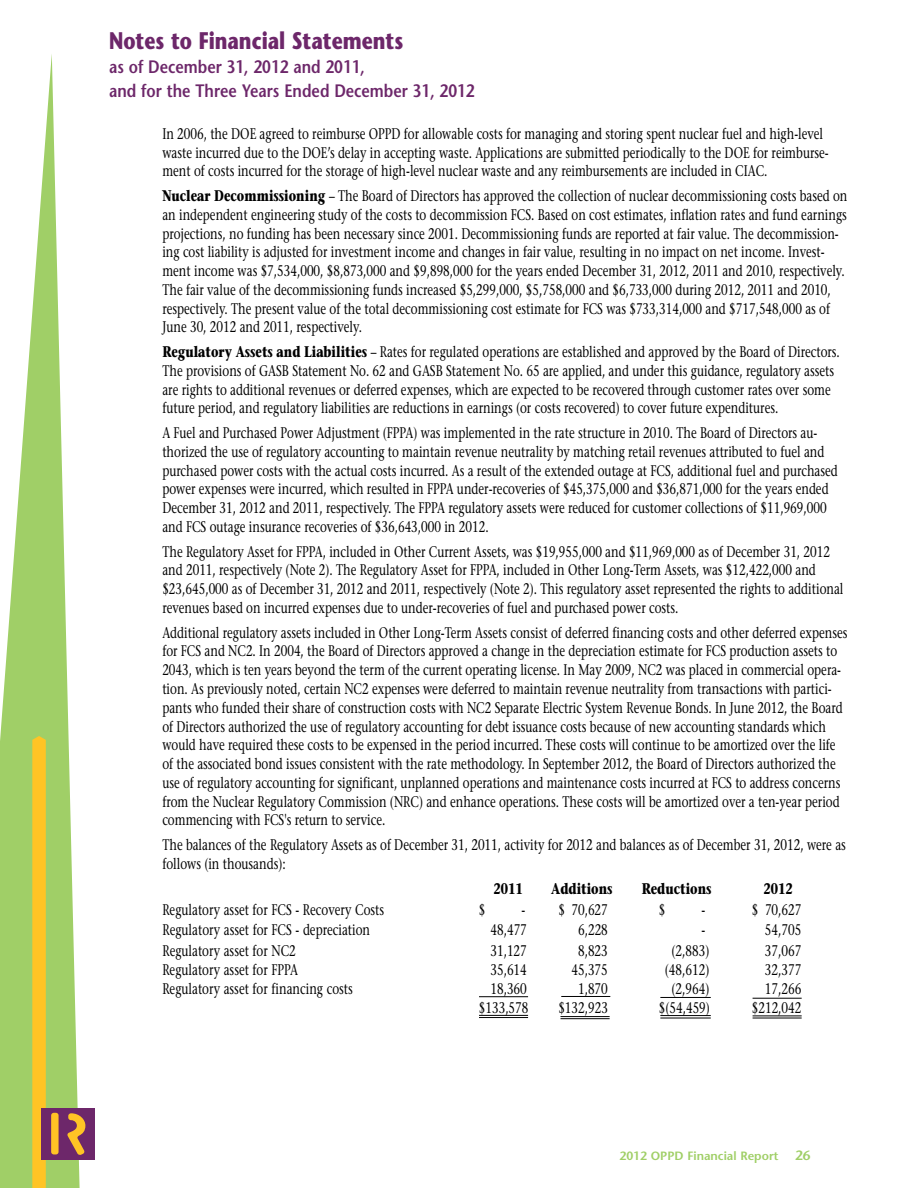
<style>
.page{position:relative;width:918px;height:1188px;background:#fff}
.page>*{position:absolute;margin:0;border:0;box-sizing:border-box;transform-origin:0 0}
.t1{font:700 24px "Stone Sans Std";color:#6d276a;scale:.8 1}
.t2{font:600 18px/24px "Stone Sans Std";color:#6d276a;scale:.85 1}
.t3{font:500 15.3px/18.8px "Stone Serif Std";color:#000;scale:.75 1}
.t4{font:700 15.3px "Stone Serif Std";color:#000;scale:.75 1}
.t5{font:600 12px "Stone Sans Std";color:#a0cf67}
.s1{font-weight:700}
.s2{font-size:13.5px}
</style>
<div class="page">
<svg style="left:0;top:54px;width:69px;height:1134px;fill:#a0cf67"></svg>
<div style="left:41px;top:1108px;width:54px;height:52px;background:#6d276a"></div>
<svg style="left:32px;top:736px;width:53px;height:452px"></svg>
<hr style="left:479px;top:1015px;width:49px;height:1px;background:#000">
<hr style="left:753px;top:1016px;width:49px;height:1px;background:#000">
<hr style="left:753px;top:1018px;width:49px;height:1px;background:#000">
<hr style="left:561px;top:996px;width:49px;height:1px;background:#000">
<hr style="left:660px;top:997px;width:51px;height:1px;background:#000">
<hr style="left:660px;top:1015px;width:51px;height:1px;background:#000">
<hr style="left:660px;top:1018px;width:51px;height:1px;background:#000">
<hr style="left:479px;top:996px;width:49px;height:1px;background:#000">
<hr style="left:479px;top:1017px;width:49px;height:1px;background:#000">
<hr style="left:561px;top:1016px;width:49px;height:1px;background:#000">
<hr style="left:561px;top:1018px;width:49px;height:1px;background:#000">
<hr style="left:753px;top:998px;width:49px;height:1px;background:#000">
<h1 class="t1" style="left:109px;top:27px;width:369px">Notes to Financial Statements</h1>
<p class="t2" style="left:109px;top:55px;width:432px">as of December 31, 2012 and 2011,<br>and for the Three Years Ended December 31, 2012</p>
<p class="t3" style="left:162px;top:124px;width:890px">In 2006, the DOE agreed to reimburse OPPD for allowable costs for managing and storing spent nuclear fuel and high-level waste incurred due to the DOE’s delay in accepting waste. Applications are submitted periodically to the DOE for reimburse&shy;ment of costs incurred for the storage of high-level nuclear waste and any reimbursements are included in CIAC.</p>
<p class="t3" style="left:162px;top:186px;width:915px"><span class="s1">Nuclear Decommissioning</span> – The Board of Directors has approved the collection of nuclear decommissioning costs based on an independent engineering study of the costs to decommission FCS. Based on cost estimates, inflation rates and fund earnings projections, no funding has been necessary since 2001. Decommissioning funds are reported at fair value. The decommission&shy;ing cost liability is adjusted for investment income and changes in fair value, resulting in no impact on net income. Invest&shy;ment income was $7,534,000, $8,873,000 and $9,898,000 for the years ended December 31, 2012, 2011 and 2010, respectively.<br>The fair value of the decommissioning funds increased $5,299,000, $5,758,000 and $6,733,000 during 2012, 2011 and 2010, respectively. The present value of the total decommissioning cost estimate for FCS was $733,314,000 and $717,548,000 as of June 30, 2012 and 2011, respectively.</p>
<p class="t3" style="left:162px;top:342px;width:902px"><span class="s1">Regulatory Assets and Liabilities</span> – Rates for regulated operations are established and approved by the Board of Directors.<br>The provisions of GASB Statement No. 62 and GASB Statement No. 65 are applied, and under this guidance, regulatory assets are rights to additional revenues or deferred expenses, which are expected to be recovered through customer rates over some future period, and regulatory liabilities are reductions in earnings (or costs recovered) to cover future expenditures.</p>
<p class="t3" style="left:162px;top:423px;width:902px">A Fuel and Purchased Power Adjustment (FPPA) was implemented in the rate structure in 2010. The Board of Directors au&shy;thorized the use of regulatory accounting to maintain revenue neutrality by matching retail revenues attributed to fuel and purchased power costs with the actual costs incurred. As a result of the extended outage at FCS, additional fuel and purchased power expenses were incurred, which resulted in FPPA under-recoveries of $45,375,000 and $36,871,000 for the years ended December 31, 2012 and 2011, respectively. The FPPA regulatory assets were reduced for customer collections of $11,969,000 and FCS outage insurance recoveries of $36,643,000 in 2012.</p>
<p class="t3" style="left:162px;top:542px;width:910px">The Regulatory Asset for FPPA, included in Other Current Assets, was $19,955,000 and $11,969,000 as of December 31, 2012 and 2011, respectively (Note 2). The Regulatory Asset for FPPA, included in Other Long-Term Assets, was $12,422,000 and $23,645,000 as of December 31, 2012 and 2011, respectively (Note 2). This regulatory asset represented the rights to additional revenues based on incurred expenses due to under-recoveries of fuel and purchased power costs.</p>
<p class="t3" style="left:162px;top:623px;width:915px">Additional regulatory assets included in Other Long-Term Assets consist of deferred financing costs and other deferred expenses for FCS and NC2. In 2004, the Board of Directors approved a change in the depreciation estimate for FCS production assets to 2043, which is ten years beyond the term of the current operating license. In May 2009, NC2 was placed in commercial opera&shy;tion. As previously noted, certain NC2 expenses were deferred to maintain revenue neutrality from transactions with partici&shy;pants who funded their share of construction costs with NC2 Separate Electric System Revenue Bonds. In June 2012, the Board of Directors authorized the use of regulatory accounting for debt issuance costs because of new accounting standards which would have required these costs to be expensed in the period incurred. These costs will continue to be amortized over the life of the associated bond issues consistent with the rate methodology. In September 2012, the Board of Directors authorized the use of regulatory accounting for significant, unplanned operations and maintenance costs incurred at FCS to address concerns from the Nuclear Regulatory Commission (NRC) and enhance operations. These costs will be amortized over a ten-year period commencing with FCS's return to service.</p>
<p class="t3" style="left:162px;top:835px;width:913px">The balances of the Regulatory Assets as of December 31, 2011, activity for 2012 and balances as of December 31, 2012, were as follows (in thousands):</p>
<p class="t4" style="left:494px;top:879px;width:40px">2011</p>
<p class="t4" style="left:551px;top:879px;width:83px">Additions</p>
<p class="t4" style="left:642px;top:879px;width:95px">Reductions</p>
<p class="t4" style="left:764px;top:879px;width:40px">2012</p>
<p class="t3" style="left:162px;top:900px;width:297px">Regulatory asset for FCS - Recovery Costs</p>
<p class="t3" style="left:479px;top:900px;width:10px">$</p>
<p class="t3" style="left:522px;top:900px;width:117px">- $ 70,627</p>
<p class="t3" style="left:659px;top:900px;width:10px">$</p>
<p class="t3" style="left:702px;top:900px;width:7px">-</p>
<p class="t3" style="left:752px;top:900px;width:68px">$ 70,627</p>
<p class="t3" style="left:162px;top:921px;width:278px">Regulatory asset for FCS - depreciation</p>
<p class="t3" style="left:491px;top:921px;width:50px">48,477</p>
<p class="t3" style="left:578px;top:921px;width:41px">6,228</p>
<p class="t3" style="left:702px;top:921px;width:7px">-</p>
<p class="t3" style="left:765px;top:921px;width:50px">54,705</p>
<p class="t3" style="left:162px;top:941px;width:180px">Regulatory asset for NC2</p>
<p class="t3" style="left:490px;top:941px;width:50px">31,127</p>
<p class="t3" style="left:578px;top:941px;width:41px">8,823</p>
<p class="t3" style="left:672px;top:941px;width:52px">(2,883)</p>
<p class="t3" style="left:765px;top:941px;width:50px">37,067</p>
<p class="t3" style="left:162px;top:960px;width:182px">Regulatory asset for FPPA</p>
<p class="t3" style="left:490px;top:960px;width:50px">35,614</p>
<p class="t3" style="left:571px;top:960px;width:50px">45,375</p>
<p class="t3" style="left:665px;top:960px;width:61px">(48,612)</p>
<p class="t3" style="left:765px;top:960px;width:50px">32,377</p>
<p class="t3" style="left:162px;top:979px;width:255px">Regulatory asset for financing costs</p>
<p class="t3" style="left:490px;top:979px;width:50px">18,360</p>
<p class="t3" style="left:578px;top:979px;width:41px">1,870</p>
<p class="t3" style="left:672px;top:979px;width:52px">(2,964)</p>
<p class="t3" style="left:765px;top:979px;width:50px">17,266</p>
<p class="t3" style="left:479px;top:999px;width:68px">$133,578</p>
<p class="t3" style="left:558px;top:999px;width:68px">$132,923</p>
<p class="t3" style="left:659px;top:999px;width:70px">$(54,459)</p>
<p class="t3" style="left:752px;top:999px;width:68px">$212,042</p>
<p class="t5" style="left:619px;top:1149px;width:193px">2012 OPPD Financial Report <span class="s2">26</span></p>
</div>
